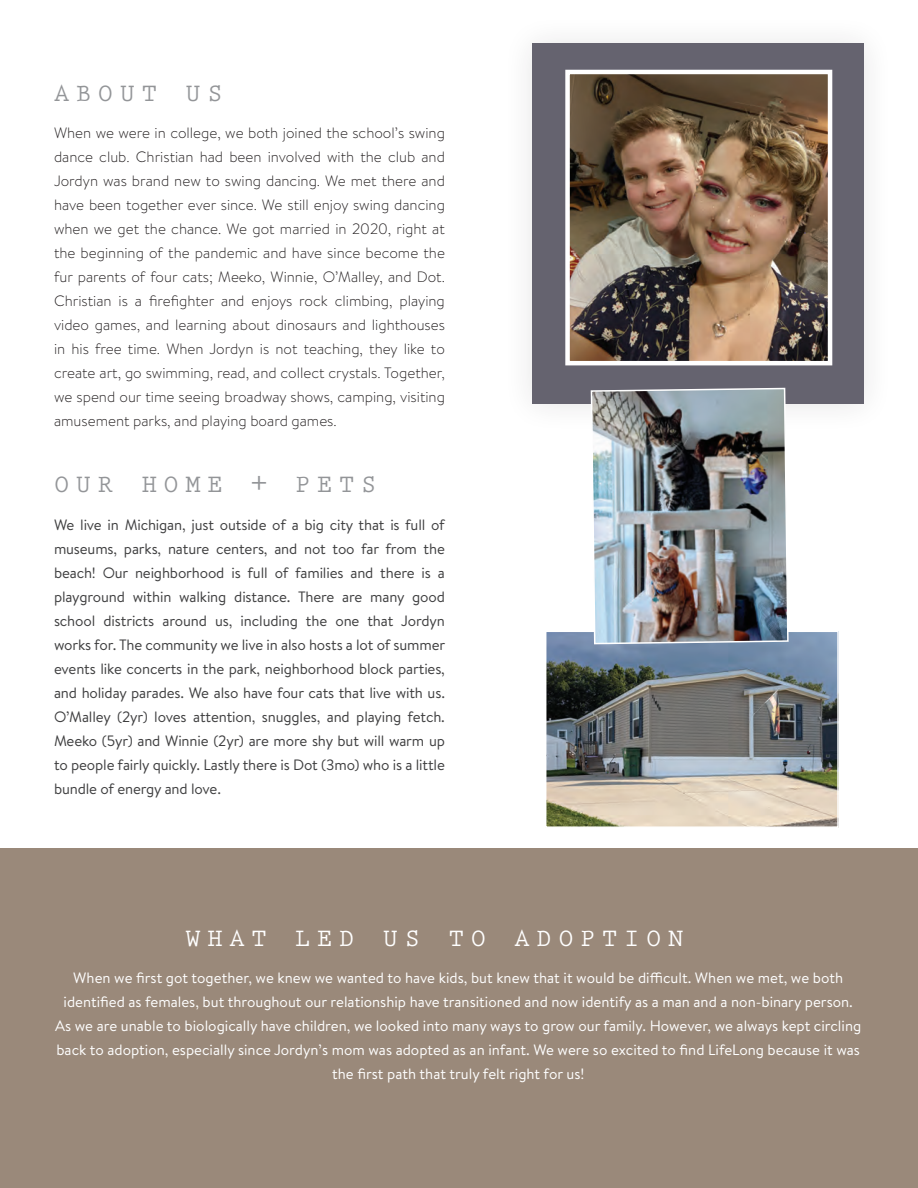
<style>
.page{position:relative;width:918px;height:1188px;background:#fff}
.page>*{position:absolute;margin:0;border:0;box-sizing:border-box;transform-origin:0 0}
.t1{font:700 25.5px "Prestige Elite Std";letter-spacing:.26em;color:#939598}
.t2{font:700 25.5px "Prestige Elite Std";letter-spacing:.26em;color:#fff}
.t3{font:300 15px/24px "Brandon Text";color:#231f20;text-align:justify}
.t4{font:15px/24px "Brandon Text";letter-spacing:-.01em;color:#3e3e3f;text-align:justify}
.t5{font:15px/24px "Brandon Text";color:#fff;text-align:center}
</style>
<div class="page">
<div style="left:0;top:849px;width:918px;height:339px;background:#9a897a"></div>
<img style="left:548px;top:634px;width:288px;height:191px">
<div style="left:545px;top:631px;width:294px;height:197px;border:2px solid #fff"></div>
<div style="left:532px;top:44px;width:332px;height:360px;background:#65636f"></div>
<img style="left:570px;top:75px;width:257px;height:285px">
<div style="left:565px;top:70px;width:267px;height:295px;border:4px solid #fff"></div>
<img style="left:590px;top:387px;width:199px;height:258px">
<h1 class="t1" style="left:54px;top:80px;width:170px">ABOUT US</h1>
<p class="t3" style="left:54px;top:120px;width:393px">When we were in college, we both joined the school’s swing dance club. Christian had been involved with the club and Jordyn was brand new to swing dancing. We met there and have been together ever since. We still enjoy swing dancing when we get the chance. We got married in 2020, right at the beginning of the pandemic and have since become the fur parents of four cats; Meeko, Winnie, O’Malley, and Dot.<br>Christian is a firefighter and enjoys rock climbing, playing video games, and learning about dinosaurs and lighthouses in his free time. When Jordyn is not teaching, they like to create art, go swimming, read, and collect crystals. Together, we spend our time seeing broadway shows, camping, visiting amusement parks, and playing board games.</p>
<h1 class="t1" style="left:54px;top:470px;width:324px">OUR HOME + PETS</h1>
<p class="t4" style="left:54px;top:512px;width:393px">We live in Michigan, just outside of a big city that is full of museums, parks, nature centers, and not too far from the beach! Our neighborhood is full of families and there is a playground within walking distance. There are many good school districts around us, including the one that Jordyn works for. The community we live in also hosts a lot of summer events like concerts in the park, neighborhood block parties, and holiday parades. We also have four cats that live with us.<br>O’Malley (2yr) loves attention, snuggles, and playing fetch.<br>Meeko (5yr) and Winnie (2yr) are more shy but will warm up to people fairly quickly. Lastly there is Dot (3mo) who is a little bundle of energy and love.</p>
<h1 class="t2" style="left:186px;top:924px;width:499px">WHAT LED US TO ADOPTION</h1>
<p class="t5" style="left:55px;top:965px;width:808px">When we first got together, we knew we wanted to have kids, but knew that it would be difficult. When we met, we both identified as females, but throughout our relationship have transitioned and now identify as a man and a non-binary person.<br>As we are unable to biologically have children, we looked into many ways to grow our family. However, we always kept circling back to adoption, especially since Jordyn’s mom was adopted as an infant. We were so excited to find LifeLong because it was the first path that truly felt right for us!</p>
</div>
